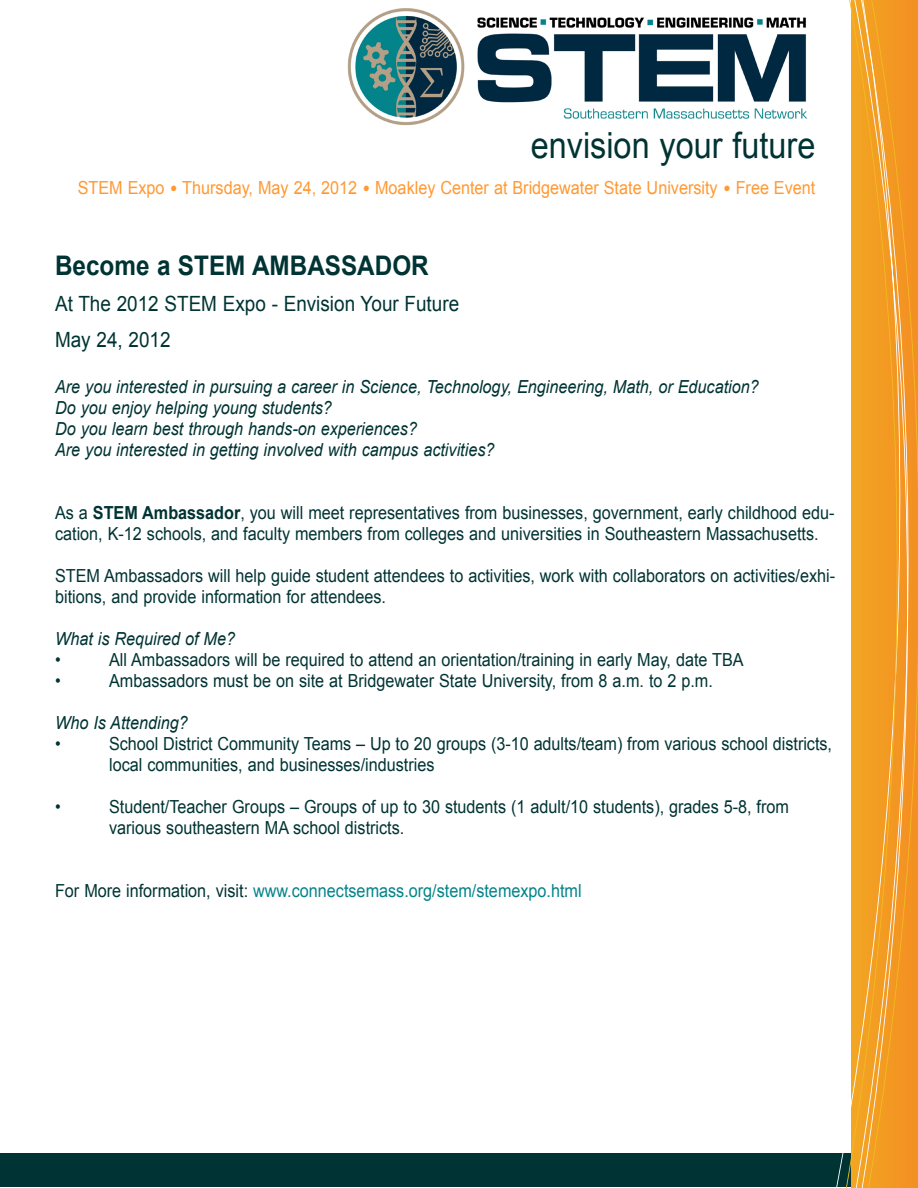
<style>
.page{position:relative;width:918px;height:1188px;background:#fff}
.page>*{position:absolute;margin:0;border:0;box-sizing:border-box;transform-origin:0 0}
.t1{font:36px "Arial";color:#033;scale:.9 1}
.t2{font:700 27px "Arial";color:#033;scale:.9 1}
.t3{font:21px "Arial";color:#033;scale:.9 1}
.t4{font:18px/21px "Arial";color:#033;scale:.9 1}
.t5{font:italic 18px "Arial";color:#033;scale:.9 1}
.t6{font:18px "Arial";color:#f93;scale:.9 1}
.t7{font:18px "Arial";color:#03848a;scale:.9 1}
.s1{font-family:"Calibri";font-style:italic}
.s2{font-weight:700}
.s3{color:#033}
</style>
<div class="page">
<div style="left:0;top:1153px;width:918px;height:34px;background:#033"></div>
<img style="left:348px;top:8px;width:459px;height:118px">
<svg style="left:836px;top:0;width:82px;height:1188px"></svg>
<p class="t1" style="left:531px;top:121px;width:318px">envision your future</p>
<p class="t6" style="left:78px;top:175px;width:821px">STEM Expo <span class="s1">•</span> Thursday, May 24, 2012 <span class="s1">•</span> Moakley Center at Bridgewater State University <span class="s1">•</span> Free Event</p>
<p class="t2" style="left:55px;top:247px;width:417px">Become a STEM AMBASSADOR</p>
<p class="t3" style="left:55px;top:289px;width:451px">At The 2012 STEM Expo - Envision Your Future</p>
<p class="t3" style="left:55px;top:325px;width:130px">May 24, 2012</p>
<p class="t5" style="left:55px;top:375px;width:783px">Are you interested in pursuing a career in Science, Technology, Engineering, Math, or Education?</p>
<p class="t5" style="left:55px;top:396px;width:309px">Do you enjoy helping young students?</p>
<p class="t5" style="left:55px;top:417px;width:404px">Do you learn best through hands-on experiences?</p>
<p class="t5" style="left:55px;top:438px;width:490px">Are you interested in getting involved with campus activities?</p>
<p class="t4" style="left:55px;top:503px;width:868px">As a <span class="s2">STEM Ambassador</span>, you will meet representatives from businesses, government, early childhood edu&shy;cation, K-12 schools, and faculty members from colleges and universities in Southeastern Massachusetts.</p>
<p class="t4" style="left:55px;top:566px;width:868px">STEM Ambassadors will help guide student attendees to activities, work with collaborators on activities/exhi&shy;bitions, and provide information for attendees.</p>
<p class="t5" style="left:55px;top:627px;width:202px">What is Required of Me?</p>
<p class="t4" style="left:55px;top:650px;width:8px">•</p>
<p class="t4" style="left:109px;top:650px;width:707px">All Ambassadors will be required to attend an orientation/training in early May, date TBA</p>
<p class="t4" style="left:55px;top:671px;width:8px">•</p>
<p class="t4" style="left:109px;top:671px;width:672px">Ambassadors must be on site at Bridgewater State University, from 8 a.m. to 2 p.m.</p>
<p class="t5" style="left:55px;top:711px;width:149px">Who Is Attending?</p>
<p class="t4" style="left:55px;top:734px;width:8px">•</p>
<p class="t4" style="left:109px;top:734px;width:805px">School District Community Teams – Up to 20 groups (3-10 adults/team) from various school districts, local communities, and businesses/industries</p>
<p class="t4" style="left:55px;top:797px;width:8px">•</p>
<p class="t4" style="left:109px;top:797px;width:757px">Student/Teacher Groups – Groups of up to 30 students (1 adult/10 students), grades 5-8, from</p>
<p class="t4" style="left:109px;top:818px;width:330px">various southeastern MA school districts.</p>
<p class="t7" style="left:55px;top:879px;width:587px"><span class="s3">For More information, visit:</span> www.connectsemass.org/stem/stemexpo.html</p>
</div>
